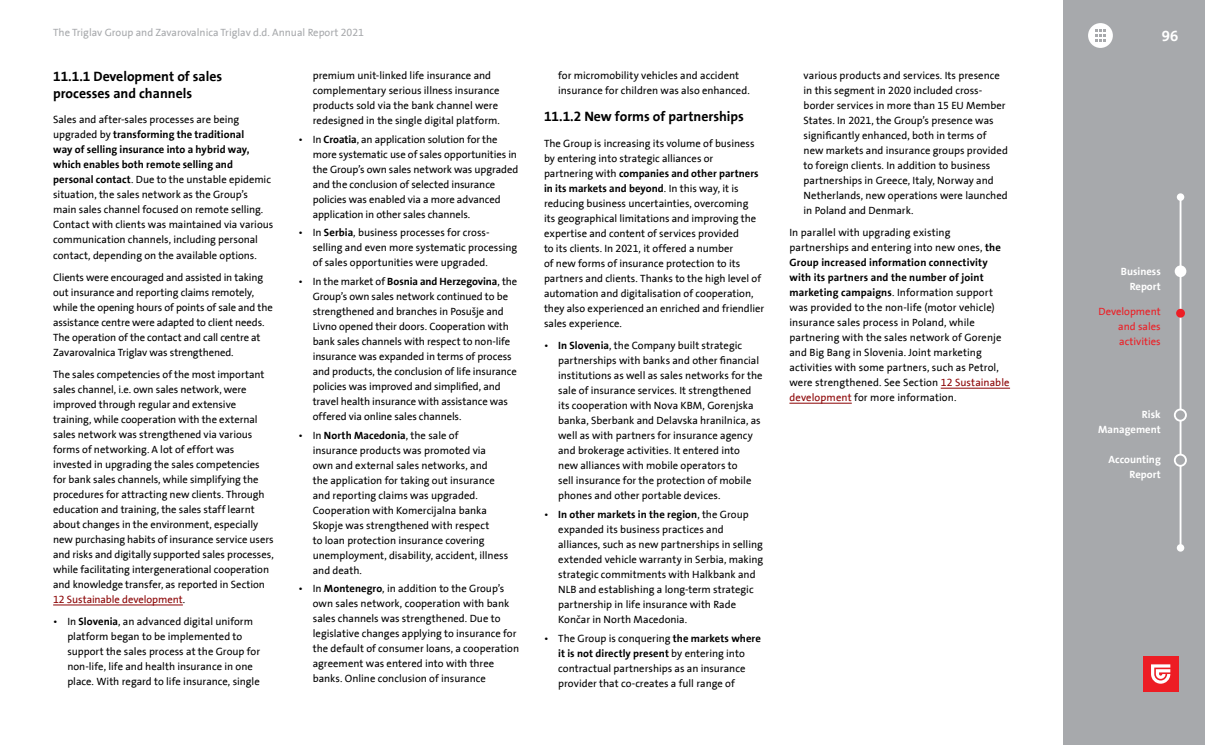
<style>
.page{position:relative;width:1205px;height:745px;background:#fff}
.page>*{position:absolute;margin:0;border:0;box-sizing:border-box;transform-origin:0 0}
.t1{font:700 15px "Triglav The Sans";color:#fff}
.t2{font:700 13.75px/16.5px "Triglav The Sans";color:#000}
.t3{font:10.62px/15px "Triglav The Sans";color:#000}
.t4{font:10.62px "Triglav The Sans";color:#a7a9ac}
.t5{font:700 10.62px/15px "Triglav The Sans";color:#fff;text-align:right}
.t6{font:10.62px/15px "Triglav The Sans";color:#ed1d24;text-align:justify}
.s1{font-weight:700}
.s2{color:#8b0304}
</style>
<div class="page">
<div style="left:1063px;top:0;width:142px;height:744px;background:#a7a9ac"></div>
<div style="left:1088px;top:23px;width:25px;height:25px;background:#fff;border-radius:50%"></div>
<svg style="left:1095px;top:30px;width:11px;height:11px"></svg>
<div style="left:1143px;top:656px;width:35px;height:35px;background:#ed1d24"></div>
<svg style="left:1151px;top:664px;width:19px;height:19px"></svg>
<hr style="left:53px;top:604px;width:130px;height:1px;background:#8b0304">
<hr style="left:941px;top:387px;width:69px;height:1px;background:#8b0304">
<hr style="left:789px;top:402px;width:63px;height:1px;background:#8b0304">
<hr style="left:1179px;top:197px;width:2px;height:350px;background:#fff">
<div style="left:1177px;top:193px;width:7px;height:8px;background:#fff;border-radius:50%"></div>
<div style="left:1177px;top:543px;width:7px;height:8px;background:#fff;border-radius:50%"></div>
<div style="left:1175px;top:454px;width:11px;height:11px;background:#a7a9ac;border-radius:50%"></div>
<div style="left:1174px;top:453px;width:13px;height:13px;border:2px solid #fff;border-radius:50%"></div>
<div style="left:1175px;top:409px;width:11px;height:11px;background:#a7a9ac;border-radius:50%"></div>
<div style="left:1174px;top:408px;width:13px;height:13px;border:2px solid #fff;border-radius:50%"></div>
<div style="left:1176px;top:308px;width:9px;height:9px;background:#ed1d24;border-radius:50%"></div>
<div style="left:1174px;top:265px;width:12px;height:12px;background:#fff;border-radius:50%"></div>
<p class="t4" style="left:53px;top:27px;width:312px">The Triglav Group and Zavarovalnica Triglav d.d. Annual Report 2021</p>
<p class="t2" style="left:53px;top:68px;width:171px">11.1.1 Development of sales processes and channels</p>
<p class="t3" style="left:53px;top:112px;width:222px">Sales and after-sales processes are being upgraded by <span class="s1">transforming the traditional<br>way of selling insurance into a hybrid way, which enables both remote selling and personal contact</span>. Due to the unstable epidemic situation, the sales network as the Group’s main sales channel focused on remote selling.<br>Contact with clients was maintained via various communication channels, including personal contact, depending on the available options.</p>
<p class="t3" style="left:53px;top:269px;width:221px">Clients were encouraged and assisted in taking out insurance and reporting claims remotely, while the opening hours of points of sale and the assistance centre were adapted to client needs.<br>The operation of the contact and call centre at Zavarovalnica Triglav was strengthened.</p>
<p class="t3" style="left:53px;top:367px;width:222px">The sales competencies of the most important sales channel, i.e. own sales network, were improved through regular and extensive training, while cooperation with the external sales network was strengthened via various forms of networking. A lot of effort was invested in upgrading the sales competencies for bank sales channels, while simplifying the procedures for attracting new clients. Through education and training, the sales staff learnt about changes in the environment, especially new purchasing habits of insurance service users and risks and digitally supported sales processes, while facilitating intergenerational cooperation and knowledge transfer, as reported in Section <span class="s2">12 Sustainable development</span>.</p>
<p class="t3" style="left:67px;top:614px;width:194px;text-indent:-14px">• In <span class="s1">Slovenia</span>, an advanced digital uniform platform began to be implemented to support the sales process at the Group for non-life, life and health insurance in one place. With regard to life insurance, single</p>
<p class="t3" style="left:313px;top:68px;width:189px">premium unit-linked life insurance and complementary serious illness insurance products sold via the bank channel were redesigned in the single digital platform.</p>
<p class="t3" style="left:313px;top:132px;width:207px;text-indent:-14px">• In <span class="s1">Croatia</span>, an application solution for the more systematic use of sales opportunities in the Group’s own sales network was upgraded and the conclusion of selected insurance policies was enabled via a more advanced application in other sales channels.</p>
<p class="t3" style="left:313px;top:225px;width:206px;text-indent:-14px">• In <span class="s1">Serbia</span>, business processes for cross&shy;selling and even more systematic processing of sales opportunities were upgraded.</p>
<p class="t3" style="left:313px;top:274px;width:206px;text-indent:-14px">• In the market of <span class="s1">Bosnia and Herzegovina</span>, the Group’s own sales network continued to be strengthened and branches in Posušje and Livno opened their doors. Cooperation with bank sales channels with respect to non-life insurance was expanded in terms of process and products, the conclusion of life insurance policies was improved and simplified, and travel health insurance with assistance was offered via online sales channels.</p>
<p class="t3" style="left:313px;top:427px;width:197px;text-indent:-14px">• In <span class="s1">North Macedonia</span>, the sale of<br>insurance products was promoted via own and external sales networks, and<br>the application for taking out insurance and reporting claims was upgraded.<br>Cooperation with Komercijalna banka Skopje was strengthened with respect<br>to loan protection insurance covering unemployment, disability, accident, illness and death.</p>
<p class="t3" style="left:313px;top:581px;width:208px;text-indent:-14px">• In <span class="s1">Montenegro</span>, in addition to the Group’s own sales network, cooperation with bank sales channels was strengthened. Due to legislative changes applying to insurance for the default of consumer loans, a cooperation agreement was entered into with three banks. Online conclusion of insurance</p>
<p class="t3" style="left:558px;top:68px;width:193px">for micromobility vehicles and accident insurance for children was also enhanced.</p>
<p class="t2" style="left:544px;top:108px;width:201px">11.1.2 New forms of partnerships</p>
<p class="t3" style="left:544px;top:136px;width:222px">The Group is increasing its volume of business by entering into strategic alliances or partnering with <span class="s1">companies and other partners in its markets and beyond</span>. In this way, it is reducing business uncertainties, overcoming<br>its geographical limitations and improving the expertise and content of services provided<br>to its clients. In 2021, it offered a number<br>of new forms of insurance protection to its partners and clients. Thanks to the high level of automation and digitalisation of cooperation, they also experienced an enriched and friendlier sales experience.</p>
<p class="t3" style="left:558px;top:338px;width:206px;text-indent:-14px">• <span class="s1">In Slovenia</span>, the Company built strategic partnerships with banks and other financial institutions as well as sales networks for the sale of insurance services. It strengthened its cooperation with Nova KBM, Gorenjska banka, Sberbank and Delavska hranilnica, as well as with partners for insurance agency and brokerage activities. It entered into new alliances with mobile operators to<br>sell insurance for the protection of mobile phones and other portable devices.</p>
<p class="t3" style="left:558px;top:506px;width:207px;text-indent:-14px">• <span class="s1">In other markets in the region</span>, the Group expanded its business practices and alliances, such as new partnerships in selling extended vehicle warranty in Serbia, making strategic commitments with Halkbank and NLB and establishing a long-term strategic partnership in life insurance with Rade Končar in North Macedonia.</p>
<p class="t3" style="left:558px;top:630px;width:204px;text-indent:-14px">• The Group is conquering <span class="s1">the markets where it is not directly present</span> by entering into contractual partnerships as an insurance provider that co-creates a full range of</p>
<p class="t3" style="left:803px;top:68px;width:206px">various products and services. Its presence in this segment in 2020 included cross&shy;border services in more than 15 EU Member States. In 2021, the Group’s presence was significantly enhanced, both in terms of new markets and insurance groups provided to foreign clients. In addition to business partnerships in Greece, Italy, Norway and Netherlands, new operations were launched in Poland and Denmark.</p>
<p class="t3" style="left:789px;top:225px;width:222px">In parallel with upgrading existing partnerships and entering into new ones, <span class="s1">the Group increased information connectivity with its partners and the number of joint marketing campaigns</span>. Information support was provided to the non-life (motor vehicle) insurance sales process in Poland, while partnering with the sales network of Gorenje and Big Bang in Slovenia. Joint marketing activities with some partners, such as Petrol, were strengthened. See Section <span class="s2">12 Sustainable development</span> for more information.</p>
<h1 class="t1" style="left:1162px;top:27px;width:18px">96</h1>
<p class="t5" style="left:1121px;top:263px;width:41px">Business<br>Report</p>
<p class="t6" style="left:1118px;top:304px;width:44px;text-indent:-20px">Development and sales activities</p>
<p class="t5" style="left:1098px;top:407px;width:64px">Risk<br>Management</p>
<p class="t5" style="left:1108px;top:452px;width:54px">Accounting<br>Report</p>
</div>
